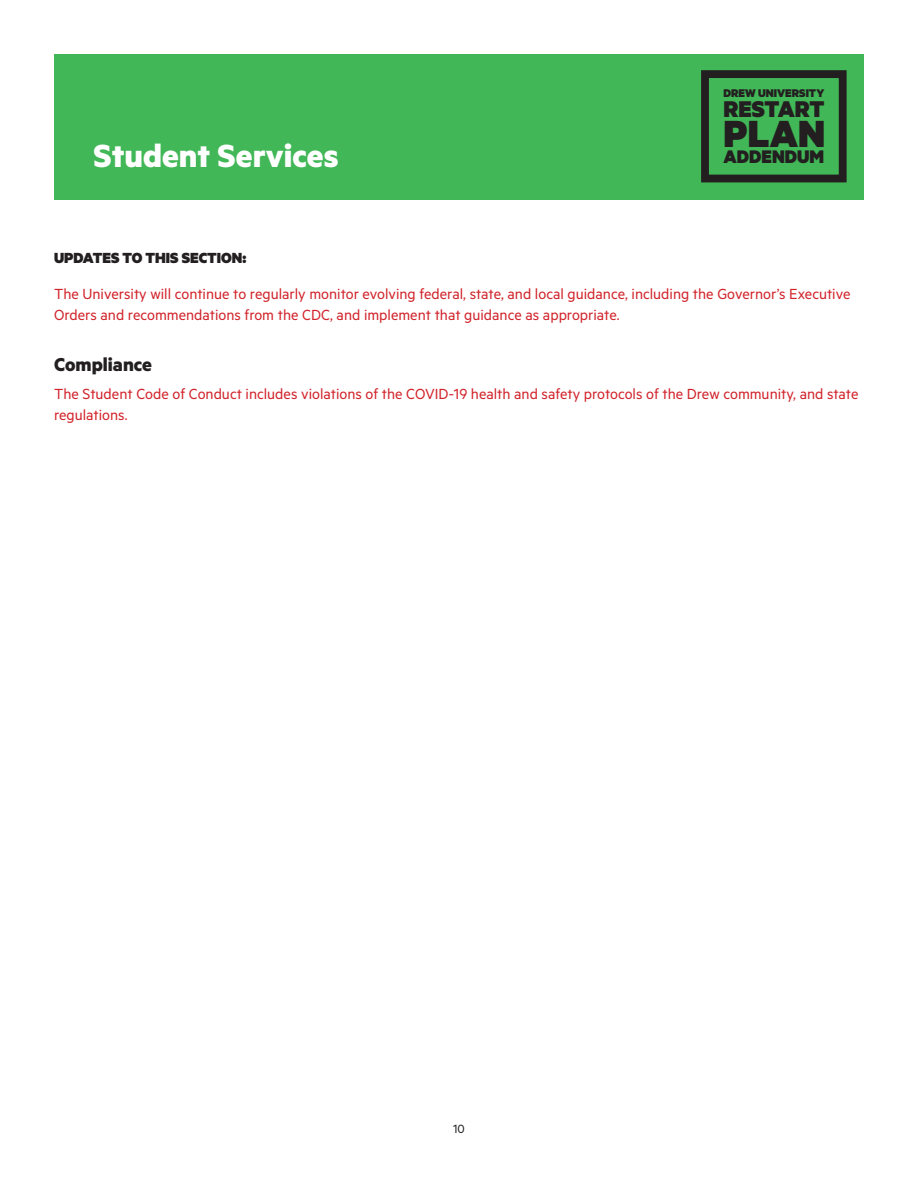
<style>
.page{position:relative;width:918px;height:1188px;background:#fff}
.page>*{position:absolute;margin:0;border:0;box-sizing:border-box;transform-origin:0 0}
.t1{font:900 42.6px "Metric";color:#231f20}
.t2{font:700 36px "Metric";color:#fff}
.t3{font:900 25.65px "Metric";color:#231f20}
.t4{font:700 21px "Metric";color:#231f20}
.t5{font:900 20.55px "Metric";color:#231f20}
.t6{font:16.5px/21px "Metric";color:#d1232a}
.t7{font:900 16.5px "Metric";color:#231f20}
.t8{font:13.5px "Metric";color:#231f20}
.t9{font:900 12.6px "Metric";color:#231f20}
</style>
<div class="page">
<div style="left:54px;top:54px;width:810px;height:146px;background:#41b757"></div>
<div style="left:701px;top:70px;width:146px;height:112px;border:8px solid #231f20"></div>
<p class="t2" style="left:94px;top:134px;width:247px">Student Services</p>
<p class="t9" style="left:724px;top:85px;width:102px">DREW UNIVERSITY</p>
<p class="t3" style="left:724px;top:93px;width:103px">RESTART</p>
<p class="t1" style="left:724px;top:107px;width:103px">PLAN</p>
<p class="t5" style="left:724px;top:144px;width:102px">ADDENDUM</p>
<p class="t7" style="left:54px;top:247px;width:194px">UPDATES TO THIS SECTION:</p>
<p class="t6" style="left:54px;top:283px;width:798px">The University will continue to regularly monitor evolving federal, state, and local guidance, including the Governor’s Executive<br>Orders and recommendations from the CDC, and implement that guidance as appropriate.</p>
<p class="t4" style="left:54px;top:351px;width:100px">Compliance</p>
<p class="t6" style="left:54px;top:383px;width:806px">The Student Code of Conduct includes violations of the COVID-19 health and safety protocols of the Drew community, and state regulations.</p>
<p class="t8" style="left:453px;top:1121px;width:13px">10</p>
</div>
